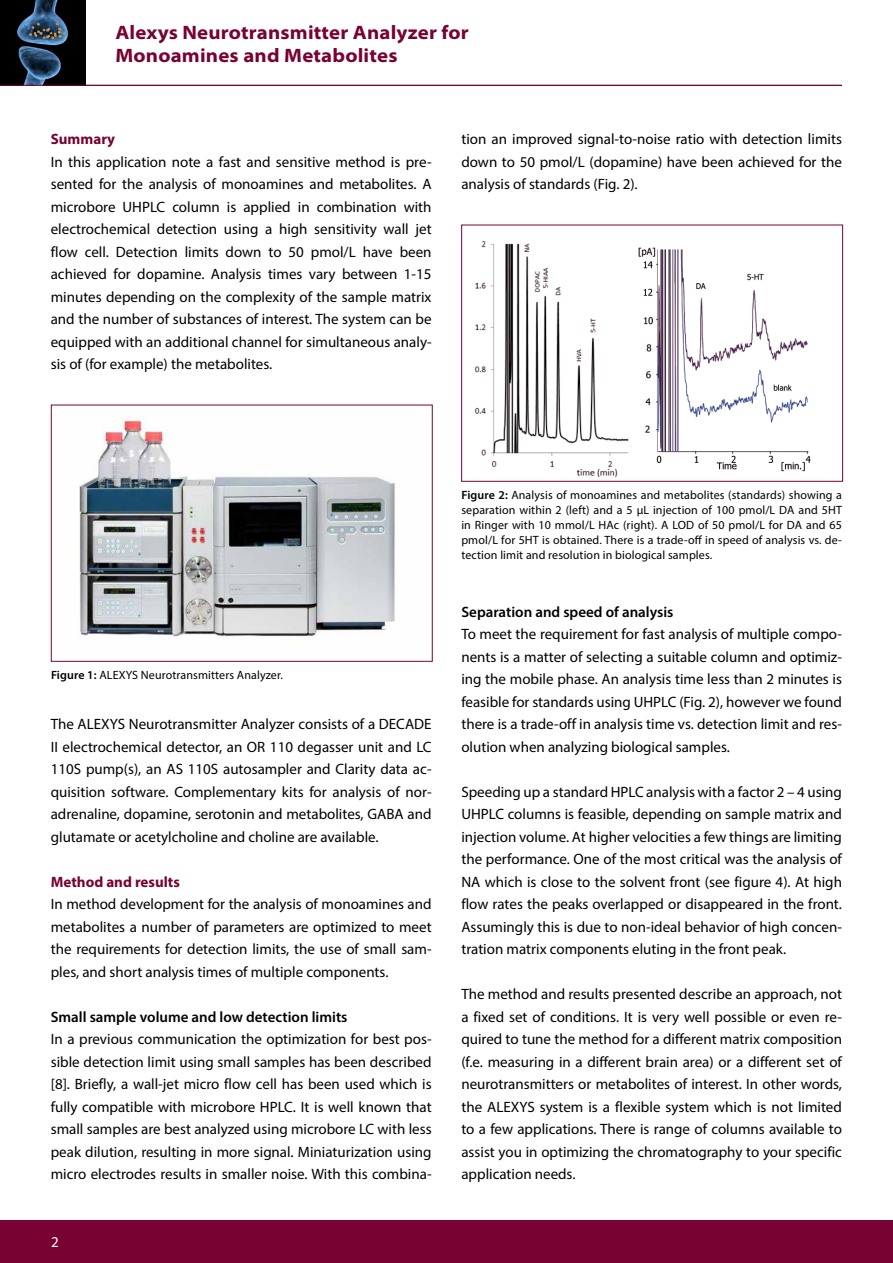
<style>
.page{position:relative;width:893px;height:1263px;background:#fff}
.page>*{position:absolute;margin:0;border:0;box-sizing:border-box;transform-origin:0 0}
.t1{font:700 semi-expanded 19.5px/22.5px "Myriad Pro";letter-spacing:.01em;color:#780232}
.t2{font:15px/22.5px "Myriad Pro";color:#000;text-align:justify}
.t3{font:600 15px "Myriad Pro";color:#000}
.t4{font:700 15px "Myriad Pro";color:#780232}
.t5{font:15px "Myriad Pro";color:#fff}
.t6{font:12px/15px "Myriad Pro";letter-spacing:.01em;color:#000;text-align:justify}
.s1{font-weight:600}
</style>
<div class="page">
<img style="left:0;top:0;width:86px;height:85px">
<hr style="left:0;top:85px;width:842px;height:1px;background:#780232">
<div style="left:0;top:1220px;width:893px;height:43px;background:#780232"></div>
<img style="left:79px;top:416px;width:316px;height:223px">
<div style="left:51px;top:405px;width:381px;height:257px;border:1px solid #780232"></div>
<img style="left:474px;top:241px;width:337px;height:237px">
<div style="left:461px;top:225px;width:382px;height:257px;border:1px solid #780232"></div>
<h1 class="t1" style="left:115px;top:21px;width:355px">Alexys Neurotransmitter Analyzer for<br>Monoamines and Metabolites</h1>
<p class="t4" style="left:51px;top:129px;width:66px">Summary</p>
<p class="t2" style="left:51px;top:150px;width:382px">In this application note a fast and sensitive method is pre&shy;sented for the analysis of monoamines and metabolites. A microbore UHPLC column is applied in combination with electrochemical detection using a high sensitivity wall jet flow cell. Detection limits down to 50 pmol/L have been achieved for dopamine. Analysis times vary between 1-15 minutes depending on the complexity of the sample matrix and the number of substances of interest. The system can be equipped with an additional channel for simultaneous analy&shy;sis of (for example) the metabolites.</p>
<p class="t2" style="left:461px;top:127px;width:382px">tion an improved signal-to-noise ratio with detection limits down to 50 pmol/L (dopamine) have been achieved for the analysis of standards (Fig. 2).</p>
<p class="t6" style="left:51px;top:667px;width:233px"><span class="s1">Figure 1:</span> ALEXYS Neurotransmitters Analyzer.</p>
<p class="t2" style="left:51px;top:712px;width:382px">The ALEXYS Neurotransmitter Analyzer consists of a DECADE II electrochemical detector, an OR 110 degasser unit and LC 110S pump(s), an AS 110S autosampler and Clarity data ac&shy;quisition software. Complementary kits for analysis of nor&shy;adrenaline, dopamine, serotonin and metabolites, GABA and glutamate or acetylcholine and choline are available.</p>
<p class="t4" style="left:51px;top:872px;width:131px">Method and results</p>
<p class="t2" style="left:51px;top:892px;width:382px">In method development for the analysis of monoamines and metabolites a number of parameters are optimized to meet the requirements for detection limits, the use of small sam&shy;ples, and short analysis times of multiple components.</p>
<p class="t3" style="left:51px;top:1007px;width:298px">Small sample volume and low detection limits</p>
<p class="t2" style="left:51px;top:1027px;width:382px">In a previous communication the optimization for best pos&shy;sible detection limit using small samples has been described [8]. Briefly, a wall-jet micro flow cell has been used which is fully compatible with microbore HPLC. It is well known that small samples are best analyzed using microbore LC with less peak dilution, resulting in more signal. Miniaturization using micro electrodes results in smaller noise. With this combina-</p>
<p class="t5" style="left:51px;top:1232px;width:9px">2</p>
<p class="t6" style="left:461px;top:487px;width:382px"><span class="s1">Figure 2:</span> Analysis of monoamines and metabolites (standards) showing a separation within 2 (left) and a 5 µL injection of 100 pmol/L DA and 5HT in Ringer with 10 mmol/L HAc (right). A LOD of 50 pmol/L for DA and 65 pmol/L for 5HT is obtained. There is a trade-off in speed of analysis vs. de&shy;tection limit and resolution in biological samples.</p>
<p class="t3" style="left:461px;top:602px;width:214px">Separation and speed of analysis</p>
<p class="t2" style="left:461px;top:622px;width:382px">To meet the requirement for fast analysis of multiple compo&shy;nents is a matter of selecting a suitable column and optimiz&shy;ing the mobile phase. An analysis time less than 2 minutes is feasible for standards using UHPLC (Fig. 2), however we found there is a trade-off in analysis time vs. detection limit and res&shy;olution when analyzing biological samples.</p>
<p class="t2" style="left:461px;top:780px;width:382px">Speeding up a standard HPLC analysis with a factor 2 – 4 using UHPLC columns is feasible, depending on sample matrix and injection volume. At higher velocities a few things are limiting the performance. One of the most critical was the analysis of NA which is close to the solvent front (see figure 4). At high flow rates the peaks overlapped or disappeared in the front.<br>Assumingly this is due to non-ideal behavior of high concen&shy;tration matrix components eluting in the front peak.</p>
<p class="t2" style="left:461px;top:982px;width:382px">The method and results presented describe an approach, not a fixed set of conditions. It is very well possible or even re&shy;quired to tune the method for a different matrix composition (f.e. measuring in a different brain area) or a different set of neurotransmitters or metabolites of interest. In other words, the ALEXYS system is a flexible system which is not limited to a few applications. There is range of columns available to assist you in optimizing the chromatography to your specific application needs.</p>
</div>
